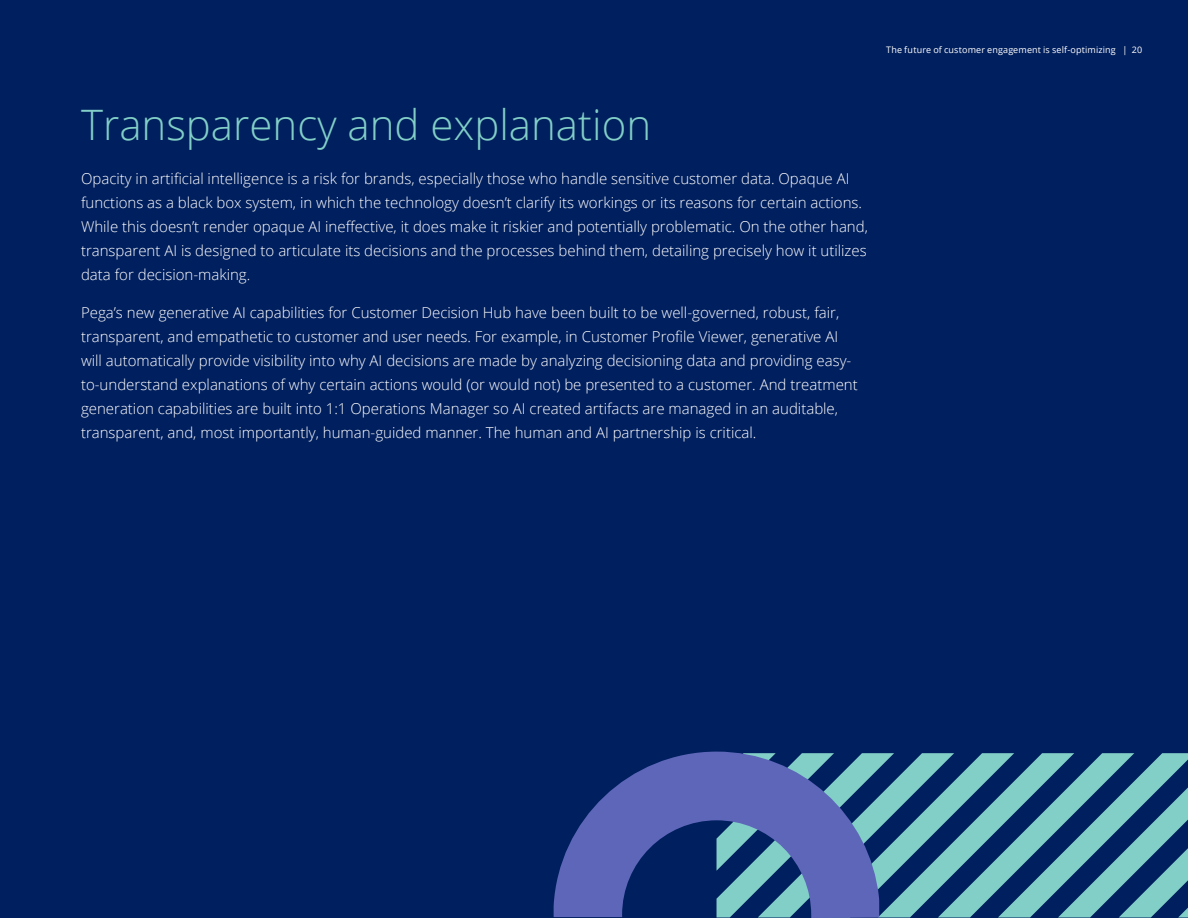
<style>
.page{position:relative;width:1188px;height:918px;background:#fff}
.page>*{position:absolute;margin:0;border:0;box-sizing:border-box;transform-origin:0 0}
.header1{font:300 42px "Open Sans";color:#82cfc7}
.BODY_COPY{font:300 15px/24px "Open Sans";color:#fff}
.t1{font:9px "Open Sans";letter-spacing:.015em;color:#fff}
</style>
<div class="page">
<div style="left:1px;top:1px;width:1186px;height:916px;background:#001f5e"></div>
<svg style="left:879px;top:753px;width:309px;height:165px"></svg>
<svg style="left:554px;top:752px;width:325px;height:166px;fill:#5e66ba"></svg>
<p class="t1" style="left:886px;top:44px;width:258px">The future of customer engagement is self-optimizing | 20</p>
<p class="header1" style="left:81px;top:96px;width:572px">Transparency and explanation</p>
<p class="BODY_COPY" style="left:81px;top:167px;width:788px">Opacity in artificial intelligence is a risk for brands, especially those who handle sensitive customer data. Opaque AI functions as a black box system, in which the technology doesn’t clarify its workings or its reasons for certain actions.<br>While this doesn’t render opaque AI ineffective, it does make it riskier and potentially problematic. On the other hand, transparent AI is designed to articulate its decisions and the processes behind them, detailing precisely how it utilizes data for decision-making.</p>
<p class="BODY_COPY" style="left:81px;top:300px;width:778px">Pega’s new generative AI capabilities for Customer Decision Hub have been built to be well-governed, robust, fair, transparent, and empathetic to customer and user needs. For example, in Customer Profile Viewer, generative AI will automatically provide visibility into why AI decisions are made by analyzing decisioning data and providing easy&shy;to-understand explanations of why certain actions would (or would not) be presented to a customer. And treatment generation capabilities are built into 1:1 Operations Manager so AI created artifacts are managed in an auditable, transparent, and, most importantly, human-guided manner. The human and AI partnership is critical.</p>
</div>
